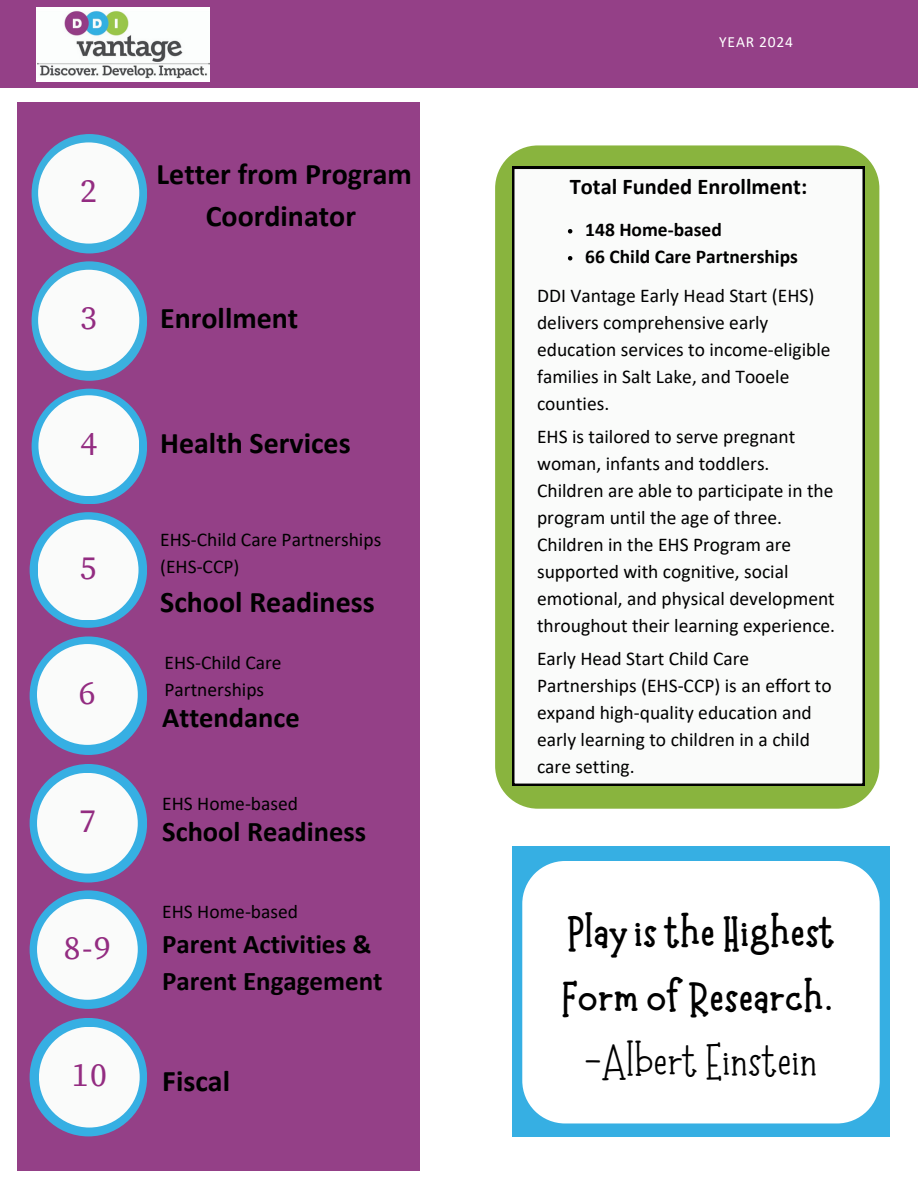
<style>
.page{position:relative;width:918px;height:1188px;background:#fff}
.page>*{position:absolute;margin:0;border:0;box-sizing:border-box;transform-origin:0 0}
.t1{font:700 46.05px/64.7px "Moonlight";color:#000;text-align:center}
.t2{font:33.6px "Source Serif Pro";color:#932c81}
.t3{font:700 30px/41.7px "Calibri";color:#000;text-align:center}
.t4{font:700 28.5px "Calibri";color:#000}
.t5{font:700 27px/37.2px "Calibri";color:#000}
.t6{font:700 22.5px "Calibri";color:#000}
.t7{font:19.5px/27px "Calibri";color:#000}
.t8{font:700 19.5px "Calibri";color:#000}
.t9{font:15.6px "Calibri";letter-spacing:.05em;color:#fff}
.s1{font-weight:400}
</style>
<div class="page">
<div style="left:0;top:0;width:918px;height:88px;background:#944087"></div>
<img style="left:36px;top:7px;width:174px;height:75px">
<div style="left:18px;top:102px;width:402px;height:1068px;background:#944087"></div>
<div style="left:32px;top:261px;width:115px;height:120px;background:#3bb0df;border-radius:50%"></div>
<div style="left:38px;top:270px;width:101px;height:101px;background:#fafbfa;border-radius:50%"></div>
<div style="left:32px;top:389px;width:115px;height:115px;background:#36afe3;border-radius:50%"></div>
<div style="left:38px;top:395px;width:101px;height:101px;background:#fafbfa;border-radius:50%"></div>
<div style="left:30px;top:512px;width:117px;height:116px;background:#36afe3;border-radius:50%"></div>
<div style="left:38px;top:520px;width:101px;height:100px;background:#fafbfa;border-radius:50%"></div>
<div style="left:30px;top:764px;width:117px;height:118px;background:#36afe3;border-radius:50%"></div>
<div style="left:37px;top:773px;width:101px;height:101px;background:#fafbfa;border-radius:50%"></div>
<div style="left:30px;top:890px;width:117px;height:119px;background:#36afe3;border-radius:50%"></div>
<div style="left:37px;top:899px;width:101px;height:101px;background:#fafbfa;border-radius:50%"></div>
<div style="left:30px;top:1018px;width:117px;height:118px;background:#36afe3;border-radius:50%"></div>
<div style="left:39px;top:1027px;width:101px;height:101px;background:#fafbfa;border-radius:50%"></div>
<svg style="left:495px;top:145px;width:384px;height:664px;background:#8bb346"></svg>
<svg style="left:512px;top:167px;width:352px;height:619px"></svg>
<div style="left:30px;top:636px;width:117px;height:119px;background:#36afe3;border-radius:50%"></div>
<div style="left:37px;top:644px;width:101px;height:101px;background:#fafbfa;border-radius:50%"></div>
<div style="left:512px;top:846px;width:378px;height:290px;background:#36afe3"></div>
<div style="left:522px;top:861px;width:358px;height:262px;background:#fff"></div>
<svg style="left:568px;top:229px;width:4px;height:5px"></svg>
<svg style="left:568px;top:256px;width:4px;height:5px"></svg>
<div style="left:32px;top:134px;width:115px;height:119px;background:#3bb0df;border-radius:50%"></div>
<div style="left:38px;top:142px;width:101px;height:102px;background:#fafbfa;border-radius:50%"></div>
<h6 class="t2" style="left:80px;top:171px;width:18px">2</h6>
<p class="t2" style="left:80px;top:299px;width:18px">3</p>
<p class="t2" style="left:80px;top:424px;width:18px">4</p>
<p class="t2" style="left:80px;top:548px;width:18px">5</p>
<p class="t2" style="left:79px;top:673px;width:18px">6</p>
<p class="t2" style="left:79px;top:802px;width:18px">7</p>
<p class="t2" style="left:64px;top:928px;width:49px">8-9</p>
<p class="t2" style="left:72px;top:1056px;width:37px">10</p>
<h6 class="t3" style="left:157px;top:156px;width:257px">Letter from Program<br>Coordinator</h6>
<h6 class="t3" style="left:160px;top:299px;width:140px">Enrollment</h6>
<h3 class="t3" style="left:160px;top:425px;width:192px">Health Services</h3>
<h6 class="t7" style="left:160px;top:528px;width:223px">EHS-Child Care Partnerships (EHS-CCP)</h6>
<h6 class="t3" style="left:160px;top:583px;width:216px">School Readiness</h6>
<h5 class="t7" style="left:165px;top:650px;width:119px">EHS-Child Care<br>Partnerships</h5>
<p class="t4" style="left:162px;top:706px;width:139px">Attendance</p>
<h4 class="t7" style="left:162px;top:791px;width:137px">EHS Home-based</h4>
<p class="t4" style="left:162px;top:820px;width:205px">School Readiness</p>
<h3 class="t7" style="left:162px;top:900px;width:137px">EHS Home-based</h3>
<h3 class="t5" style="left:162px;top:927px;width:222px">Parent Activities &amp;<br>Parent Engagement</h3>
<h3 class="t3" style="left:162px;top:1063px;width:69px">Fiscal</h3>
<p class="t9" style="left:719px;top:35px;width:75px">YEAR 2024</p>
<h2 class="t6" style="left:570px;top:177px;width:239px">Total Funded Enrollment:</h2>
<p class="t8" style="left:585px;top:221px;width:138px">148 Home-based</p>
<h3 class="t8" style="left:585px;top:248px;width:214px">66 Child Care Partnerships</h3>
<h3 class="t7" style="left:537px;top:283px;width:295px">DDI Vantage Early Head Start (EHS) delivers comprehensive early education services to income-eligible families in Salt Lake, and Tooele counties.</h3>
<h3 class="t7" style="left:537px;top:425px;width:300px">EHS is tailored to serve pregnant woman, infants and toddlers.<br>Children are able to participate in the program until the age of three.<br>Children in the EHS Program are supported with cognitive, social emotional, and physical development throughout their learning experience.</h3>
<h6 class="t7" style="left:537px;top:647px;width:296px">Early Head Start Child Care<br>Partnerships (EHS-CCP) is an effort to expand high-quality education and early learning to children in a child care setting.</h6>
<h6 class="t1" style="left:561px;top:901px;width:275px">Play is the Highest<br>Form of Research. <span class="s1">-Albert Einstein</span></h6>
</div>
